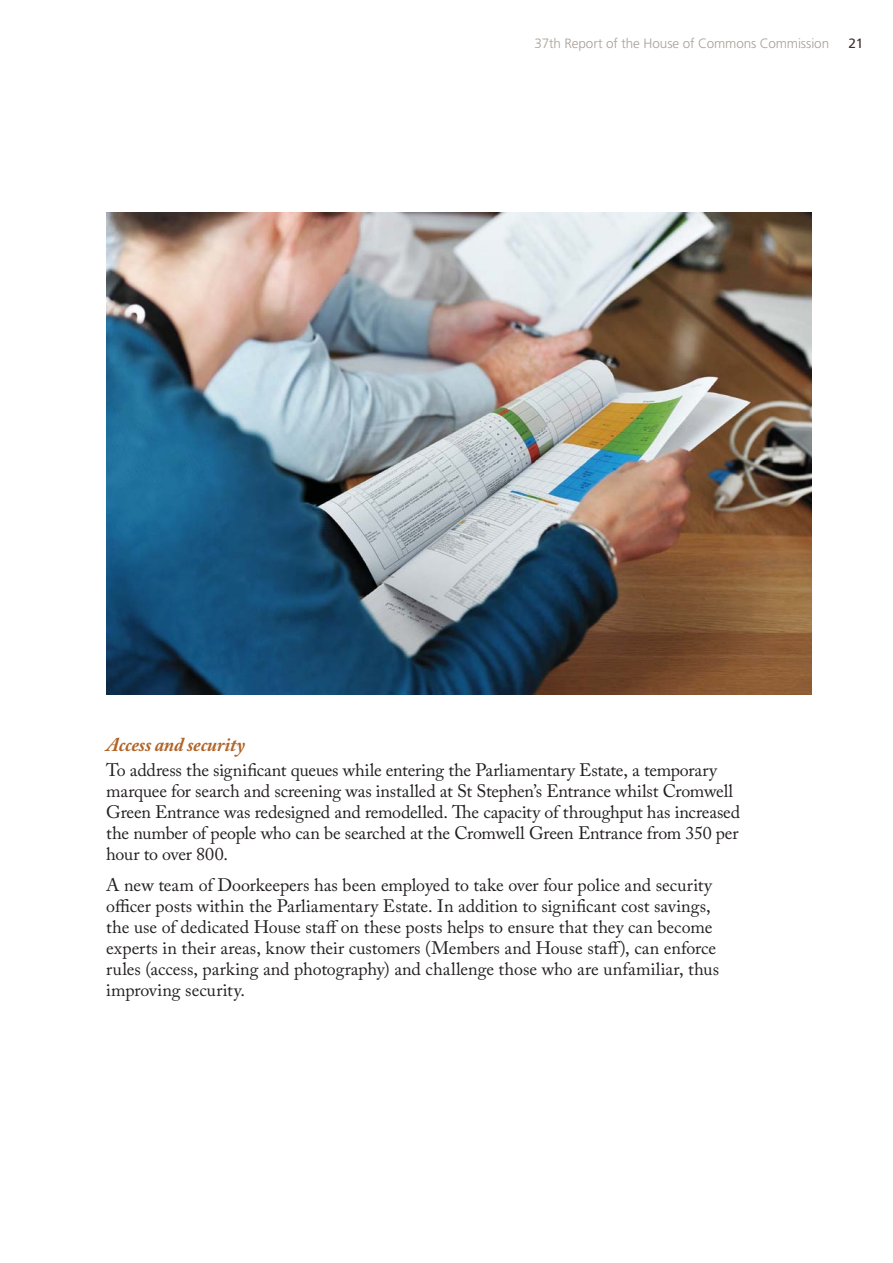
<style>
.page{position:relative;width:893px;height:1263px;background:#fff}
.page>*{position:absolute;margin:0;border:0;box-sizing:border-box;transform-origin:0 0}
.t1{font:italic 700 19.5px "Adobe Caslon Pro";letter-spacing:-.01em;color:#b16428}
.t2{font:18px/21px "Adobe Caslon Pro";letter-spacing:-.01em;color:#231f20}
.t3{font:300 13.5px "Frutiger LT Std";letter-spacing:-.01em;color:#aaa095}
.t4{font:13.5px "Frutiger LT Std";color:#432e2d}
</style>
<div class="page">
<img style="left:106px;top:213px;width:705px;height:481px">
<p class="t3" style="left:534px;top:37px;width:296px">37th Report of the House of Commons Commission</p>
<p class="t4" style="left:848px;top:35px;width:16px">21</p>
<p class="t1" style="left:106px;top:737px;width:140px">Access and security</p>
<p class="t2" style="left:106px;top:762px;width:635px">To address the significant queues while entering the Parliamentary Estate, a temporary marquee for search and screening was installed at St Stephen’s Entrance whilst Cromwell Green Entrance was redesigned and remodelled. The capacity of throughput has increased the number of people who can be searched at the Cromwell Green Entrance from 350 per hour to over 800.</p>
<p class="t2" style="left:106px;top:877px;width:614px">A new team of Doorkeepers has been employed to take over four police and security officer posts within the Parliamentary Estate. In addition to significant cost savings, the use of dedicated House staff on these posts helps to ensure that they can become experts in their areas, know their customers (Members and House staff), can enforce rules (access, parking and photography) and challenge those who are unfamiliar, thus improving security.</p>
</div>
